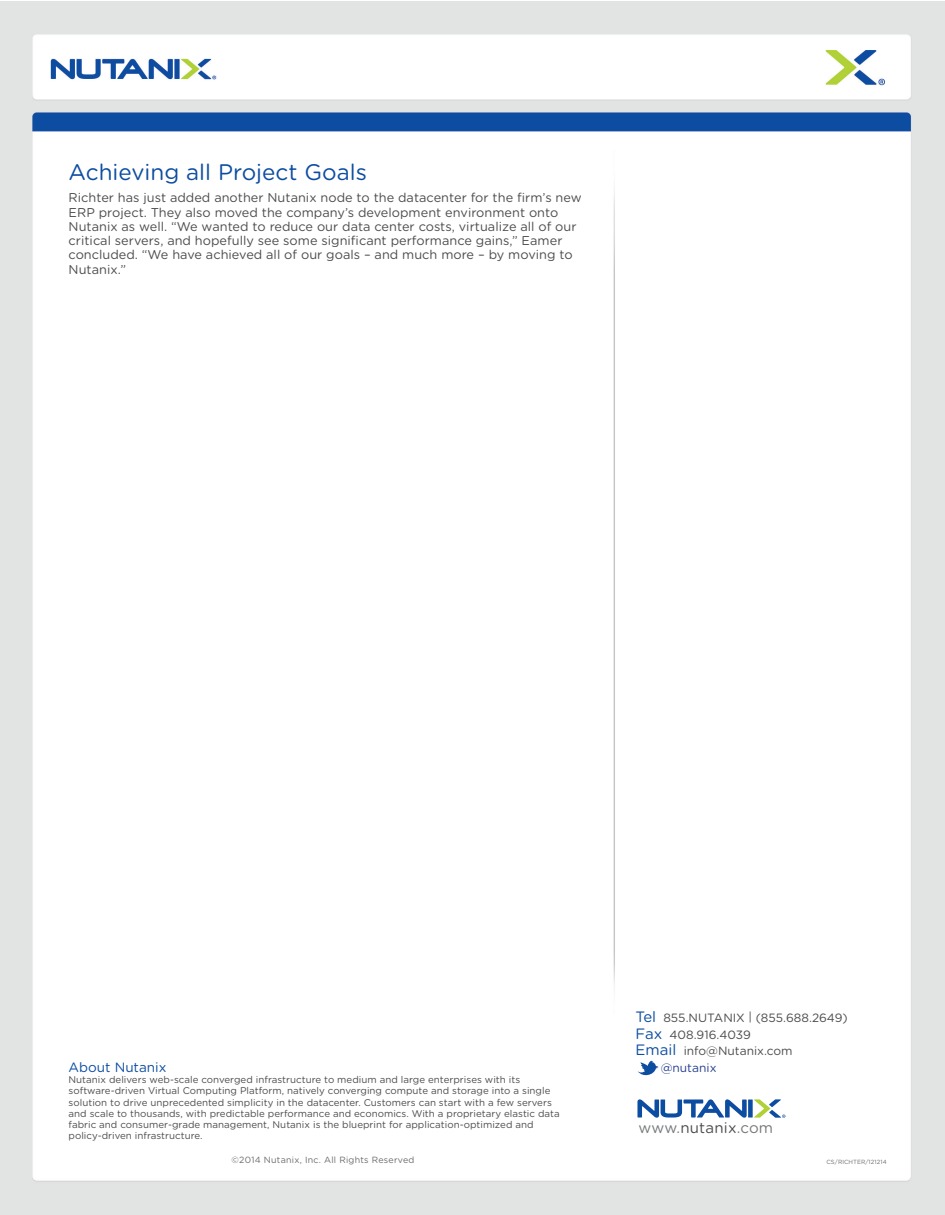
<style>
.page{position:relative;width:945px;height:1215px;background:#fff}
.page>*{position:absolute;margin:0;border:0;box-sizing:border-box;transform-origin:0 0}
.Section_Header_-_BLU{font:22.5px "Gotham Rounded";color:#0d4da1}
.Sidebar_Bullets{font:15px "Gotham Rounded";letter-spacing:.015em;color:#76787b}
.ABOUT_-_text{font:13.5px "Gotham Rounded";color:#0d4da1}
.Section_Header_-_BLU-2{font:12.75px/14.2px "Gotham Rounded";color:#4b4c4d}
.t1{font:12px/16.5px "Gotham Rounded";color:#4b4c4d}
.ABOUT_-_text-2{font:9.75px/11.2px "Gotham Rounded";color:#4b4c4d}
.BodyTextBeforeBullet{font:9px "Gotham Rounded";color:#6c6d70}
.BodyTextBeforeBullet-2{font:6px "Gotham Rounded";color:#6c6d70}
.s1{font-size:15px;color:#0d4da1}
.s2{color:#253f8e}
.s3{color:#4b4c4d}
</style>
<div class="page">
<img style="left:0;top:1px;width:945px;height:1214px">
<svg style="left:637px;top:1061px;width:21px;height:17px"></svg>
<svg style="left:637px;top:1099px;width:110px;height:19px"></svg>
<div style="left:748px;top:1100px;width:5px;height:18px;background:#0d4da1"></div>
<svg style="left:754px;top:1099px;width:31px;height:19px"></svg>
<p class="Section_Header_-_BLU" style="left:69px;top:157px;width:300px">Achieving all Project Goals</p>
<p class="Section_Header_-_BLU-2" style="left:69px;top:190px;width:515px">Richter has just added another Nutanix node to the datacenter for the firm’s new ERP project. They also moved the company’s development environment onto Nutanix as well. “We wanted to reduce our data center costs, virtualize all of our critical servers, and hopefully see some significant performance gains,” Eamer concluded. “We have achieved all of our goals – and much more – by moving to Nutanix.”</p>
<p class="ABOUT_-_text" style="left:69px;top:1058px;width:99px">About Nutanix</p>
<p class="ABOUT_-_text-2" style="left:69px;top:1074px;width:493px">Nutanix delivers web-scale converged infrastructure to medium and large enterprises with its software-driven Virtual Computing Platform, natively converging compute and storage into a single solution to drive unprecedented simplicity in the datacenter. Customers can start with a few servers and scale to thousands, with predictable performance and economics. With a proprietary elastic data fabric and consumer-grade management, Nutanix is the blueprint for application-optimized and policy-driven infrastructure.</p>
<p class="t1" style="left:636px;top:1009px;width:214px"><span class="s1">Tel</span> 855.NUTANIX | (855.688.2649)</p>
<p class="t1" style="left:636px;top:1026px;width:117px"><span class="s1">Fax</span> 408.916.4039</p>
<p class="t1" style="left:661px;top:1042px;width:133px;text-indent:-25px"><span class="s1">Email</span> info@Nutanix.com <span class="s2">@nutanix</span></p>
<p class="Sidebar_Bullets" style="left:639px;top:1117px;width:136px">www.<span class="s3">nutanix</span>.com</p>
<p class="BodyTextBeforeBullet" style="left:232px;top:1154px;width:185px">©2014 Nutanix, Inc. All Rights Reserved</p>
<p class="BodyTextBeforeBullet-2" style="left:826px;top:1157px;width:62px">CS/RICHTER/121214</p>
</div>
